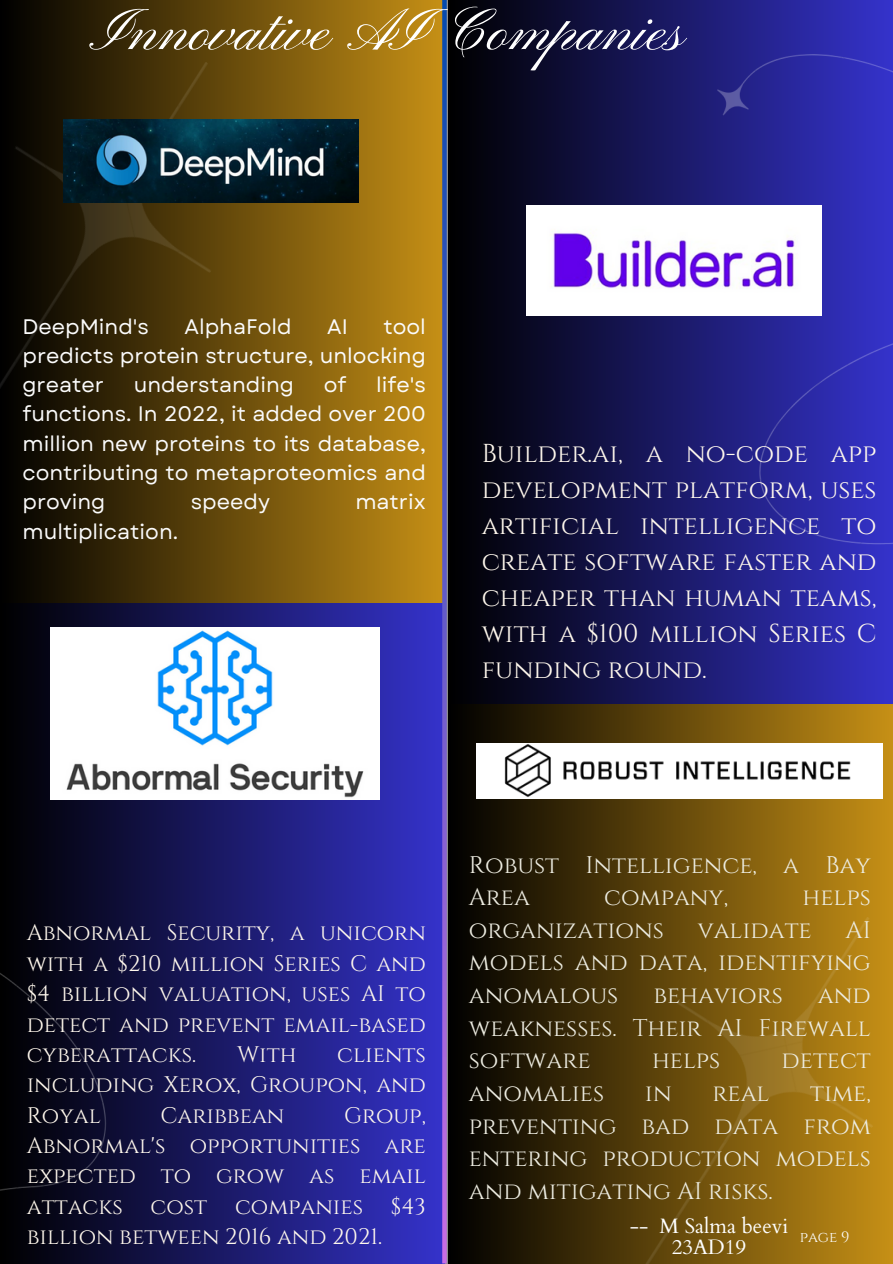
<style>
.page{position:relative;width:893px;height:1264px;background:#fff}
.page>*{position:absolute;margin:0;border:0;box-sizing:border-box;transform-origin:0 0}
.t1{font:60px "Pinyon Script";color:#fff}
.t2{font:25.8px/36px "Cinzel";color:#fff8ed;text-align:justify}
.t3{font:24px/32.7px "Cinzel";color:#edece1;text-align:justify}
.t4{font:22.5px/30.3px "Cinzel";color:#fff8ed;text-align:justify}
.t5{font:21px/29.2px "Garet";color:#fbfbfb;text-align:justify}
.t6{font:20.85px/21.5px "Cardo";color:#fff;text-align:center}
.t7{font:15px "Cinzel";color:#fff}
</style>
<div class="page">
<div style="left:0;top:0;width:444px;height:603px;background:linear-gradient(to right,#000,#c58f16)"></div>
<img style="left:0;top:0;width:305px;height:550px">
<div style="left:449px;top:0;width:443px;height:776px;background:linear-gradient(to right,#000,#3432cb)"></div>
<div style="left:449px;top:704px;width:443px;height:559px;background:linear-gradient(to right,#000,#c68f16)"></div>
<img style="left:498px;top:855px;width:394px;height:408px">
<div style="left:0;top:603px;width:444px;height:660px;background:linear-gradient(to right,#020201,#3533cb)"></div>
<img style="left:717px;top:54px;width:175px;height:505px">
<img style="left:0;top:919px;width:107px;height:344px">
<svg style="left:442px;top:0;width:4px;height:1263px;background:#675bc4"></svg>
<img style="left:63px;top:119px;width:295px;height:83px">
<img style="left:526px;top:206px;width:295px;height:109px">
<img style="left:50px;top:627px;width:330px;height:172px">
<div style="left:476px;top:743px;width:406px;height:56px;background:#fff"></div>
<img style="left:498px;top:737px;width:357px;height:66px">
<p class="t1" style="left:99px;top:-2px;width:589px">Innovative AI Companies</p>
<p class="t5" style="left:22px;top:312px;width:405px;text-indent:361px">tool predicts protein structure, unlocking greater</p>
<p class="t5" style="left:22px;top:312px;width:128px">DeepMind's</p>
<p class="t5" style="left:184px;top:312px;width:109px">AlphaFold</p>
<p class="t5" style="left:327px;top:312px;width:22px">AI</p>
<p class="t5" style="left:22px;top:370px;width:405px;text-indent:353px">life's functions. In 2022, it added over 200 million new proteins to its database, contributing to metaproteomics and proving</p>
<p class="t5" style="left:134px;top:370px;width:162px">understanding</p>
<p class="t5" style="left:324px;top:370px;width:24px">of</p>
<p class="t5" style="left:191px;top:487px;width:81px">speedy</p>
<p class="t5" style="left:355px;top:487px;width:72px">matrix</p>
<p class="t5" style="left:22px;top:516px;width:157px">multiplication.</p>
<h2 class="t2" style="left:481px;top:436px;width:396px">Builder.ai, a no-code app development platform, uses artificial intelligence to create software faster and cheaper than human teams, with a $100 million Series C funding round.</h2>
<h1 class="t4" style="left:27px;top:918px;width:400px">Abnormal Security, a unicorn with a $210 million Series C and $4 billion valuation, uses AI to detect and prevent email-based cyberattacks.</h1>
<h1 class="t4" style="left:237px;top:1039px;width:61px">With</h1>
<h1 class="t4" style="left:27px;top:1039px;width:400px;text-indent:310px">clients including Xerox, Groupon, and Royal</h1>
<h1 class="t4" style="left:27px;top:1100px;width:400px;text-indent:317px">Group, Abnormal's opportunities are expected to grow as email attacks cost companies $43 billion between 2016 and 2021.</h1>
<h1 class="t4" style="left:160px;top:1100px;width:125px">Caribbean</h1>
<p class="t3" style="left:469px;top:849px;width:403px">Robust Intelligence, a Bay<br>Area</p>
<p class="t3" style="left:604px;top:881px;width:126px">company,</p>
<p class="t3" style="left:802px;top:881px;width:70px">helps</p>
<p class="t3" style="left:469px;top:914px;width:196px">organizations</p>
<p class="t3" style="left:697px;top:914px;width:115px">validate</p>
<p class="t3" style="left:469px;top:914px;width:403px;text-indent:377px">AI models and data, identifying anomalous</p>
<p class="t3" style="left:653px;top:979px;width:131px">behaviors</p>
<p class="t3" style="left:469px;top:979px;width:403px;text-indent:349px">and weaknesses. Their AI Firewall software</p>
<p class="t3" style="left:652px;top:1044px;width:70px">helps</p>
<p class="t3" style="left:781px;top:1044px;width:91px">detect</p>
<p class="t3" style="left:469px;top:1077px;width:403px;text-indent:341px">time, preventing bad data from entering production models and mitigating AI risks.</p>
<p class="t7" style="left:799px;top:1227px;width:51px">page 9</p>
<p class="t3" style="left:469px;top:1077px;width:137px">anomalies</p>
<p class="t3" style="left:645px;top:1077px;width:28px">in</p>
<p class="t3" style="left:712px;top:1077px;width:58px">real</p>
<h3 class="t6" style="left:629px;top:1215px;width:160px">-- M Salma beevi<br>23AD19</h3>
</div>
